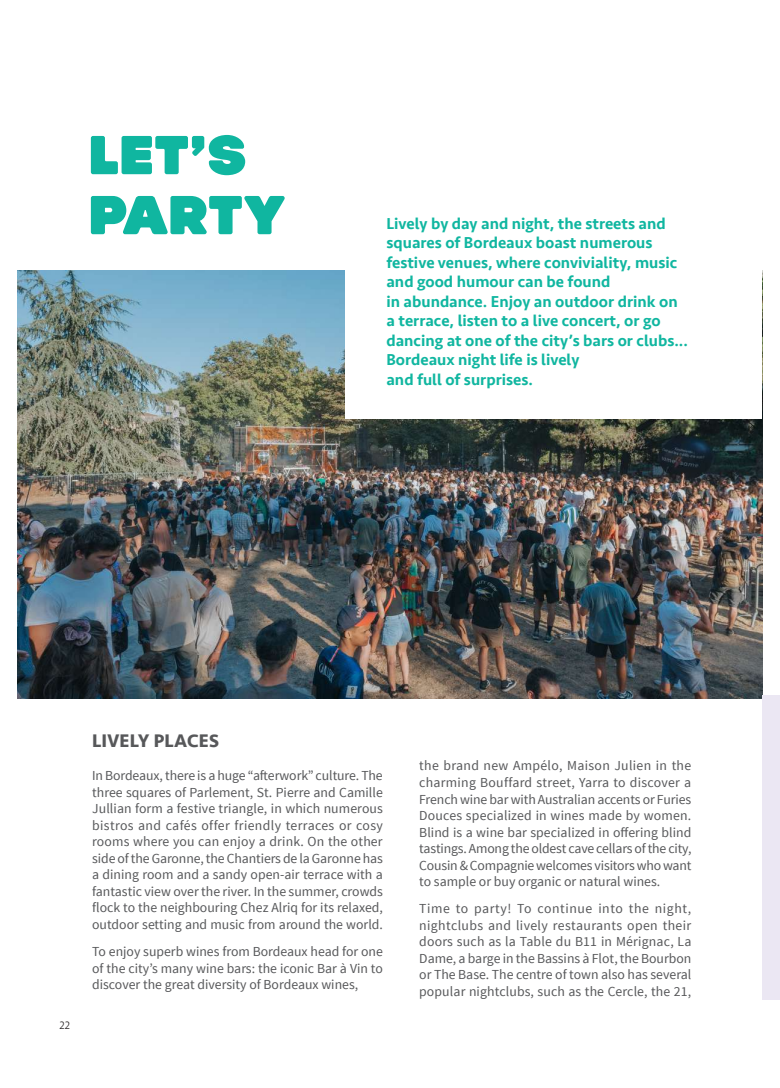
<style>
.page{position:relative;width:780px;height:1088px;background:#fff}
.page>*{position:absolute;margin:0;border:0;box-sizing:border-box;transform-origin:0 0}
.t1{font:700 56.25px/60px "Hammer";letter-spacing:.01em;color:#10b6a0}
.t2{font:700 18.75px "Seravek";letter-spacing:.01em;color:#57585a}
.t3{font:500 16.25px/19.5px "Seravek";color:#10b6a0}
.t4{font:13.75px/16.5px "Source Sans Pro";color:#57585a;text-align:justify}
.t5{font:300 11.25px "Seravek";color:#231f20}
</style>
<div class="page">
<img style="left:18px;top:270px;width:744px;height:428px">
<div style="left:345px;top:234px;width:417px;height:184px;background:#fff"></div>
<div style="left:762px;top:694px;width:18px;height:305px;background:#ebe7f3"></div>
<h1 class="t1" style="left:89px;top:125px;width:198px">LET’S<br>PARTY</h1>
<p class="t3" style="left:386px;top:213px;width:303px">Lively by day and night, the streets and squares of Bordeaux boast numerous festive venues, where conviviality, music and good humour can be found<br>in abundance. Enjoy an outdoor drink on a terrace, listen to a live concert, or go dancing at one of the city’s bars or clubs...<br>Bordeaux night life is lively<br>and full of surprises.</p>
<p class="t5" style="left:59px;top:1019px;width:12px">22</p>
<h2 class="t2" style="left:92px;top:726px;width:128px">LIVELY PLACES</h2>
<p class="t4" style="left:92px;top:768px;width:292px">In Bordeaux, there is a huge “afterwork” culture. The three squares of Parlement, St. Pierre and Camille Jullian form a festive triangle, in which numerous bistros and cafés offer friendly terraces or cosy rooms where you can enjoy a drink. On the other side of the Garonne, the Chantiers de la Garonne has a dining room and a sandy open-air terrace with a fantastic view over the river. In the summer, crowds flock to the neighbouring Chez Alriq for its relaxed, outdoor setting and music from around the world.</p>
<p class="t4" style="left:92px;top:943px;width:292px">To enjoy superb wines from Bordeaux head for one of the city’s many wine bars: the iconic Bar à Vin to discover the great diversity of Bordeaux wines,</p>
<p class="t4" style="left:419px;top:758px;width:274px">the brand new Ampélo, Maison Julien in the charming Bouffard street, Yarra to discover a French wine bar with Australian accents or Furies Douces specialized in wines made by women.<br>Blind is a wine bar specialized in offering blind tastings. Among the oldest cave cellars of the city, Cousin &amp; Compagnie welcomes visitors who want to sample or buy organic or natural wines.</p>
<p class="t4" style="left:419px;top:900px;width:274px">Time to party! To continue into the night, nightclubs and lively restaurants open their doors such as la Table du B11 in Mérignac, La Dame, a barge in the Bassins à Flot, the Bourbon or The Base. The centre of town also has several popular nightclubs, such as the Cercle, the 21,</p>
</div>
